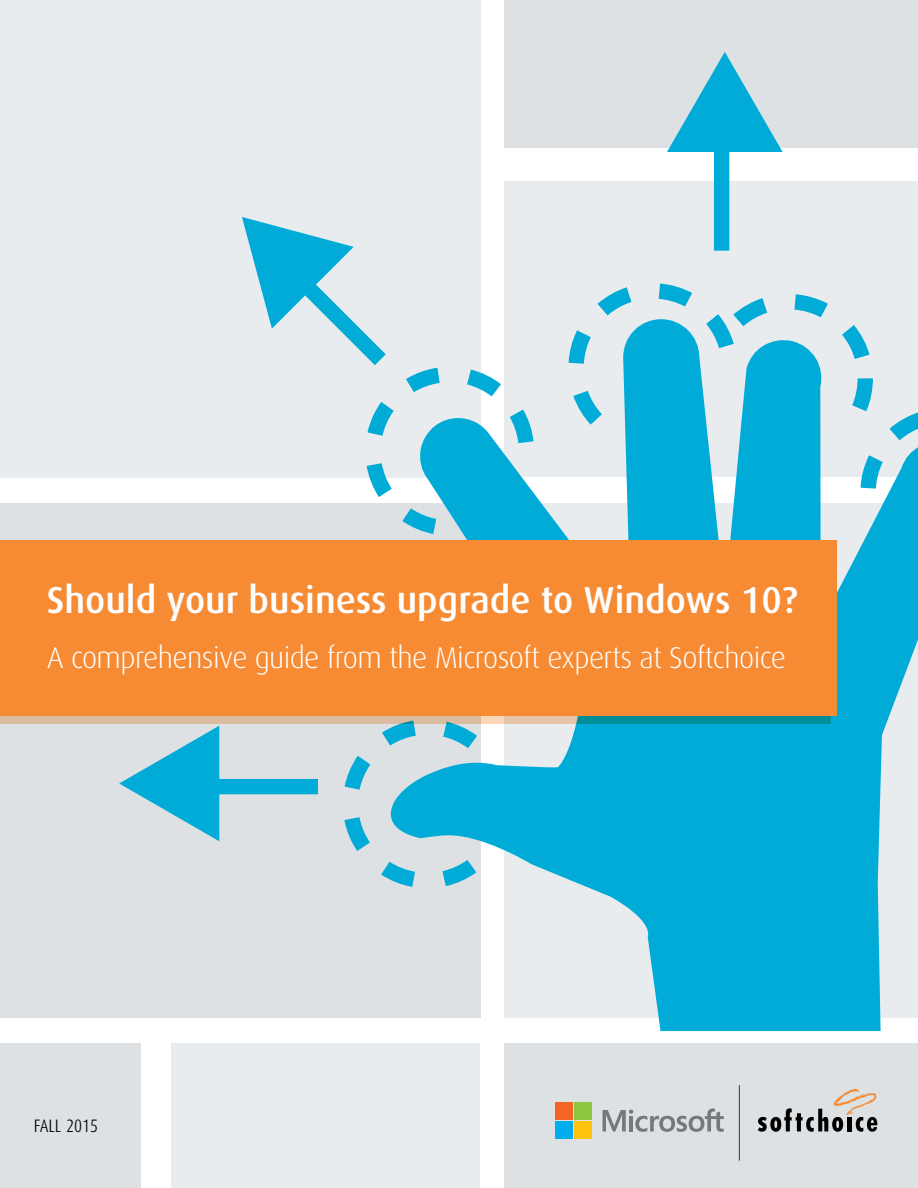
<style>
.page{position:relative;width:918px;height:1188px;background:#fff}
.page>*{position:absolute;margin:0;border:0;box-sizing:border-box;transform-origin:0 0}
.t1{font:500 37.5px "Dax";color:#fff}
.t2{font:300 30px "Dax";letter-spacing:-.02em;color:#fff}
.t3{font:300 18px "Dax Condensed";color:#000}
</style>
<div class="page">
<div style="left:0;top:0;width:481px;height:477px;background:#e8ecee"></div>
<div style="left:0;top:503px;width:481px;height:514px;background:#dde1e3"></div>
<div style="left:504px;top:181px;width:414px;height:296px;background:#e8ecee"></div>
<div style="left:504px;top:1044px;width:414px;height:144px;background:#dde1e3"></div>
<div style="left:504px;top:0;width:414px;height:148px;background:#dde1e3"></div>
<svg style="left:758px;top:1089px;width:119px;height:43px"></svg>
<svg style="left:367px;top:402px;width:22px;height:34px"></svg>
<svg style="left:367px;top:463px;width:22px;height:34px"></svg>
<svg style="left:344px;top:817px;width:26px;height:34px"></svg>
<svg style="left:345px;top:756px;width:25px;height:34px"></svg>
<svg style="left:382px;top:728px;width:7px;height:16px"></svg>
<svg style="left:381px;top:862px;width:8px;height:17px"></svg>
<svg style="left:598px;top:287px;width:33px;height:28px"></svg>
<svg style="left:659px;top:284px;width:33px;height:23px"></svg>
<svg style="left:712px;top:298px;width:55px;height:21px"></svg>
<svg style="left:794px;top:294px;width:34px;height:23px"></svg>
<svg style="left:667px;top:52px;width:116px;height:199px"></svg>
<svg style="left:242px;top:217px;width:144px;height:148px"></svg>
<svg style="left:119px;top:726px;width:199px;height:115px"></svg>
<svg style="left:389px;top:319px;width:529px;height:712px;fill:#00acd7"></svg>
<svg style="left:0;top:716px;width:831px;height:8px;background:#97afa0"></svg>
<div style="left:0;top:540px;width:837px;height:176px;background:#f68b33"></div>
<div style="left:171px;top:1044px;width:309px;height:144px;background:#e8ecee"></div>
<div style="left:0;top:1044px;width:141px;height:144px;background:#dde1e3"></div>
<svg style="left:603px;top:1108px;width:121px;height:24px"></svg>
<div style="left:556px;top:1103px;width:17px;height:17px;background:#f26522"></div>
<div style="left:575px;top:1103px;width:17px;height:17px;background:#8dc63f"></div>
<div style="left:556px;top:1122px;width:17px;height:17px;background:#00aeef"></div>
<div style="left:575px;top:1122px;width:17px;height:17px;background:#ffc20e"></div>
<hr style="left:739px;top:1085px;width:1px;height:76px;background:#3a3e3e">
<p class="t1" style="left:47px;top:579px;width:752px">Should your business upgrade to Windows 10?</p>
<p class="t2" style="left:47px;top:641px;width:741px">A comprehensive guide from the Microsoft experts at Softchoice</p>
<p class="t3" style="left:34px;top:1116px;width:66px">FALL 2015</p>
</div>
